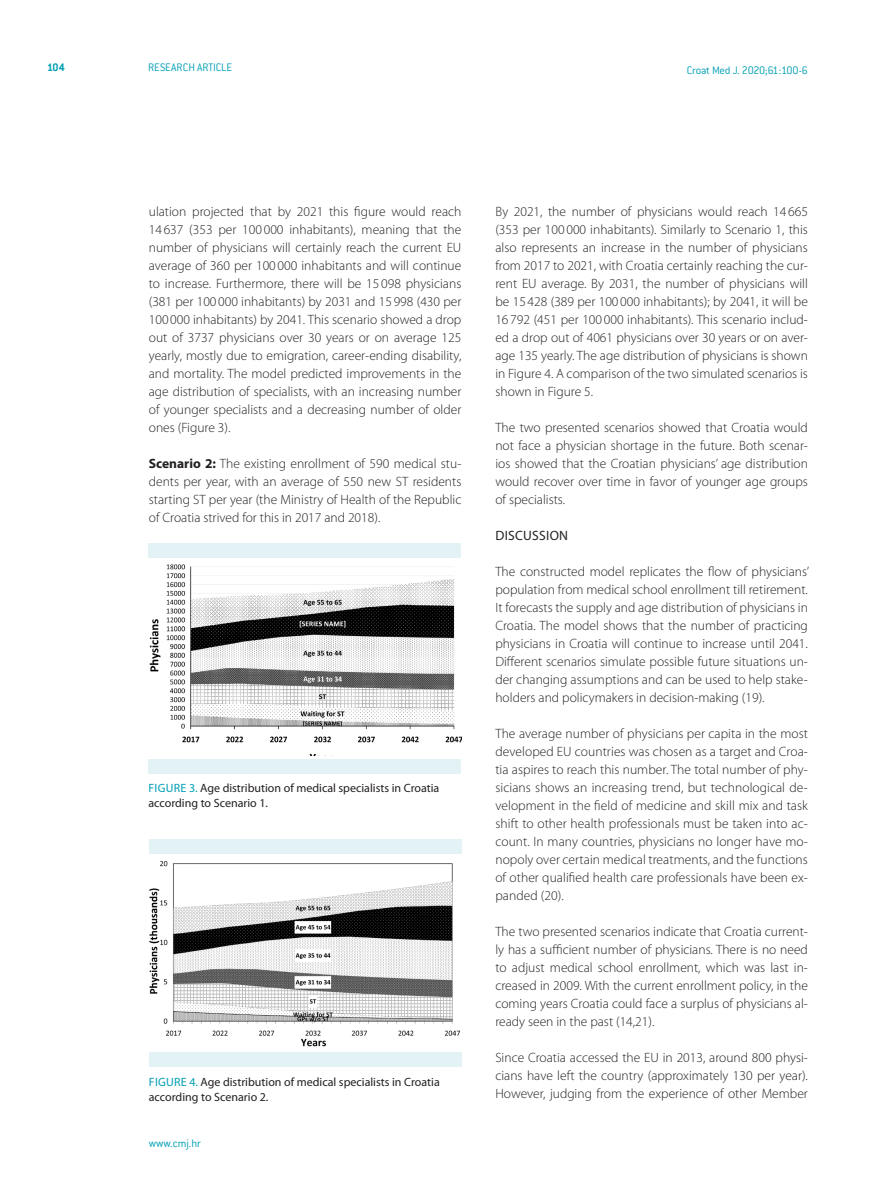
<style>
.page{position:relative;width:893px;height:1191px;background:#fff}
.page>*{position:absolute;margin:0;border:0;box-sizing:border-box;transform-origin:0 0}
.CMJ_-__body{font:300 13.5px/18px "Myriad Pro";color:#231f20;text-align:justify}
.CMJ_-_N2{font:13.5px "Myriad Pro";letter-spacing:.02em;color:#231f20}
.CMJ_-_table_title_he{font:12px/15px "Myriad Pro";color:#231f20}
.t1{font:300 12px "ITC Conduit LTCE";letter-spacing:-.005em;color:#009fb4}
.t2{font:700 12px "ITC Conduit LTCE";color:#009fb4}
.s1{font-weight:700}
.s2{color:#009fb4}
</style>
<div class="page">
<img style="left:149px;top:564px;width:312px;height:192px">
<div style="left:149px;top:543px;width:312px;height:15px;background:#e2f2f5"></div>
<div style="left:149px;top:759px;width:312px;height:15px;background:#e2f2f5"></div>
<img style="left:149px;top:861px;width:312px;height:186px">
<div style="left:149px;top:838px;width:312px;height:15px;background:#e2f2f5"></div>
<div style="left:149px;top:1052px;width:312px;height:15px;background:#e2f2f5"></div>
<p class="t2" style="left:47px;top:60px;width:19px">104</p>
<p class="t1" style="left:148px;top:61px;width:86px">RESEARCH ARTICLE</p>
<p class="t1" style="left:687px;top:63px;width:123px">Croat Med J. 2020;61:100-6</p>
<p class="CMJ_-__body" style="left:149px;top:202px;width:314px">ulation projected that by 2021 this figure would reach 14 637 (353 per 100 000 inhabitants), meaning that the number of physicians will certainly reach the current EU average of 360 per 100 000 inhabitants and will continue to increase. Furthermore, there will be 15 098 physicians (381 per 100 000 inhabitants) by 2031 and 15 998 (430 per 100 000 inhabitants) by 2041. This scenario showed a drop out of 3737 physicians over 30 years or on average 125 yearly, mostly due to emigration, career-ending disability, and mortality. The model predicted improvements in the age distribution of specialists, with an increasing number of younger specialists and a decreasing number of older ones (Figure 3).</p>
<p class="CMJ_-__body" style="left:149px;top:454px;width:314px"><span class="s1">Scenario 2:</span> The existing enrollment of 590 medical stu&shy;dents per year, with an average of 550 new ST residents starting ST per year (the Ministry of Health of the Republic of Croatia strived for this in 2017 and 2018).</p>
<p class="CMJ_-_table_title_he" style="left:148px;top:780px;width:292px"><span class="s2">Figure 3.</span> Age distribution of medical specialists in Croatia according to Scenario 1.</p>
<p class="CMJ_-_table_title_he" style="left:149px;top:1074px;width:292px"><span class="s2">Figure 4.</span> Age distribution of medical specialists in Croatia according to Scenario 2.</p>
<p class="t1" style="left:149px;top:1136px;width:54px">www.cmj.hr</p>
<p class="CMJ_-__body" style="left:495px;top:202px;width:314px">By 2021, the number of physicians would reach 14 665 (353 per 100 000 inhabitants). Similarly to Scenario 1, this also represents an increase in the number of physicians from 2017 to 2021, with Croatia certainly reaching the cur&shy;rent EU average. By 2031, the number of physicians will be 15 428 (389 per 100 000 inhabitants); by 2041, it will be 16 792 (451 per 100 000 inhabitants). This scenario includ&shy;ed a drop out of 4061 physicians over 30 years or on aver&shy;age 135 yearly. The age distribution of physicians is shown in Figure 4. A comparison of the two simulated scenarios is shown in Figure 5.</p>
<p class="CMJ_-__body" style="left:495px;top:418px;width:314px">The two presented scenarios showed that Croatia would not face a physician shortage in the future. Both scenar&shy;ios showed that the Croatian physicians’ age distribution would recover over time in favor of younger age groups of specialists.</p>
<p class="CMJ_-_N2" style="left:495px;top:527px;width:74px">Discussion</p>
<p class="CMJ_-__body" style="left:495px;top:562px;width:315px">The constructed model replicates the flow of physicians’ population from medical school enrollment till retirement.<br>It forecasts the supply and age distribution of physicians in Croatia. The model shows that the number of practicing physicians in Croatia will continue to increase until 2041.<br>Different scenarios simulate possible future situations un&shy;der changing assumptions and can be used to help stake&shy;holders and policymakers in decision-making (19).</p>
<p class="CMJ_-__body" style="left:495px;top:724px;width:314px">The average number of physicians per capita in the most developed EU countries was chosen as a target and Croa&shy;tia aspires to reach this number. The total number of phy&shy;sicians shows an increasing trend, but technological de&shy;velopment in the field of medicine and skill mix and task shift to other health professionals must be taken into ac&shy;count. In many countries, physicians no longer have mo&shy;nopoly over certain medical treatments, and the functions of other qualified health care professionals have been ex&shy;panded (20).</p>
<p class="CMJ_-__body" style="left:495px;top:922px;width:314px">The two presented scenarios indicate that Croatia current&shy;ly has a sufficient number of physicians. There is no need to adjust medical school enrollment, which was last in&shy;creased in 2009. With the current enrollment policy, in the coming years Croatia could face a surplus of physicians al&shy;ready seen in the past (14,21).</p>
<p class="CMJ_-__body" style="left:495px;top:1048px;width:314px">Since Croatia accessed the EU in 2013, around 800 physi&shy;cians have left the country (approximately 130 per year).<br>However, judging from the experience of other Member</p>
</div>
